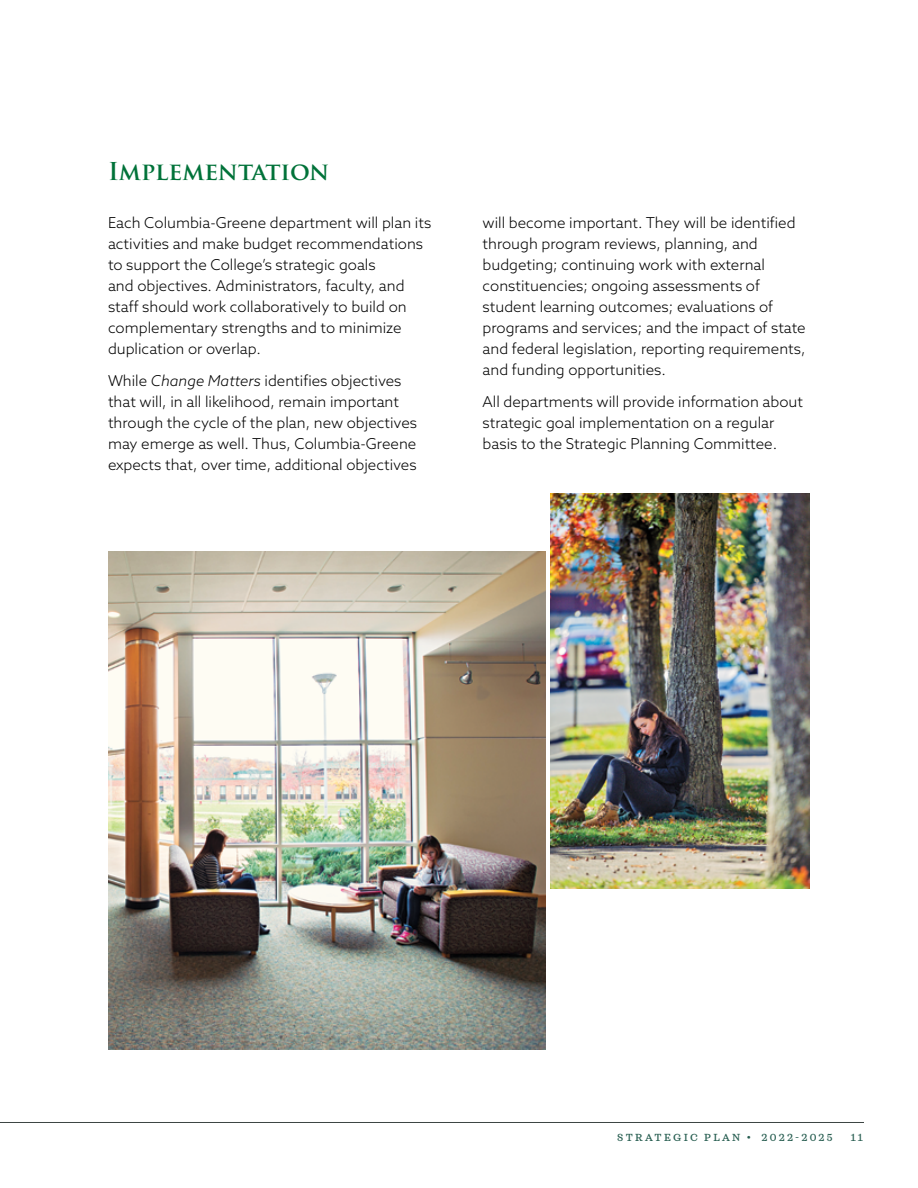
<style>
.page{position:relative;width:918px;height:1188px;background:#fff}
.page>*{position:absolute;margin:0;border:0;box-sizing:border-box;transform-origin:0 0}
.t1{font:700 24px "Trajan Pro";color:#007239}
.t2{font:300 15px/21px "Azo Sans";color:#000}
.t3{font:500 10.5px "Sagona";letter-spacing:.21em;color:#255c4f}
.s1{font-style:italic}
</style>
<div class="page">
<img style="left:108px;top:552px;width:437px;height:498px">
<img style="left:551px;top:494px;width:259px;height:395px">
<hr style="left:0;top:1122px;width:864px;height:1px;background:#3d4644">
<p class="t1" style="left:108px;top:156px;width:223px">Implementation</p>
<p class="t2" style="left:108px;top:212px;width:325px">Each Columbia-Greene department will plan its activities and make budget recommendations to support the College’s strategic goals<br>and objectives. Administrators, faculty, and staff should work collaboratively to build on complementary strengths and to minimize duplication or overlap.</p>
<p class="t2" style="left:108px;top:370px;width:311px">While <span class="s1">Change Matters</span> identifies objectives that will, in all likelihood, remain important through the cycle of the plan, new objectives may emerge as well. Thus, Columbia-Greene expects that, over time, additional objectives</p>
<p class="t2" style="left:483px;top:212px;width:325px">will become important. They will be identified through program reviews, planning, and budgeting; continuing work with external constituencies; ongoing assessments of student learning outcomes; evaluations of programs and services; and the impact of state and federal legislation, reporting requirements, and funding opportunities.</p>
<p class="t2" style="left:483px;top:391px;width:322px">All departments will provide information about strategic goal implementation on a regular basis to the Strategic Planning Committee.</p>
<p class="t3" style="left:617px;top:1131px;width:217px">STRATEGIC PLAN • 2022-2025</p>
<p class="t3" style="left:851px;top:1131px;width:14px">11</p>
</div>
